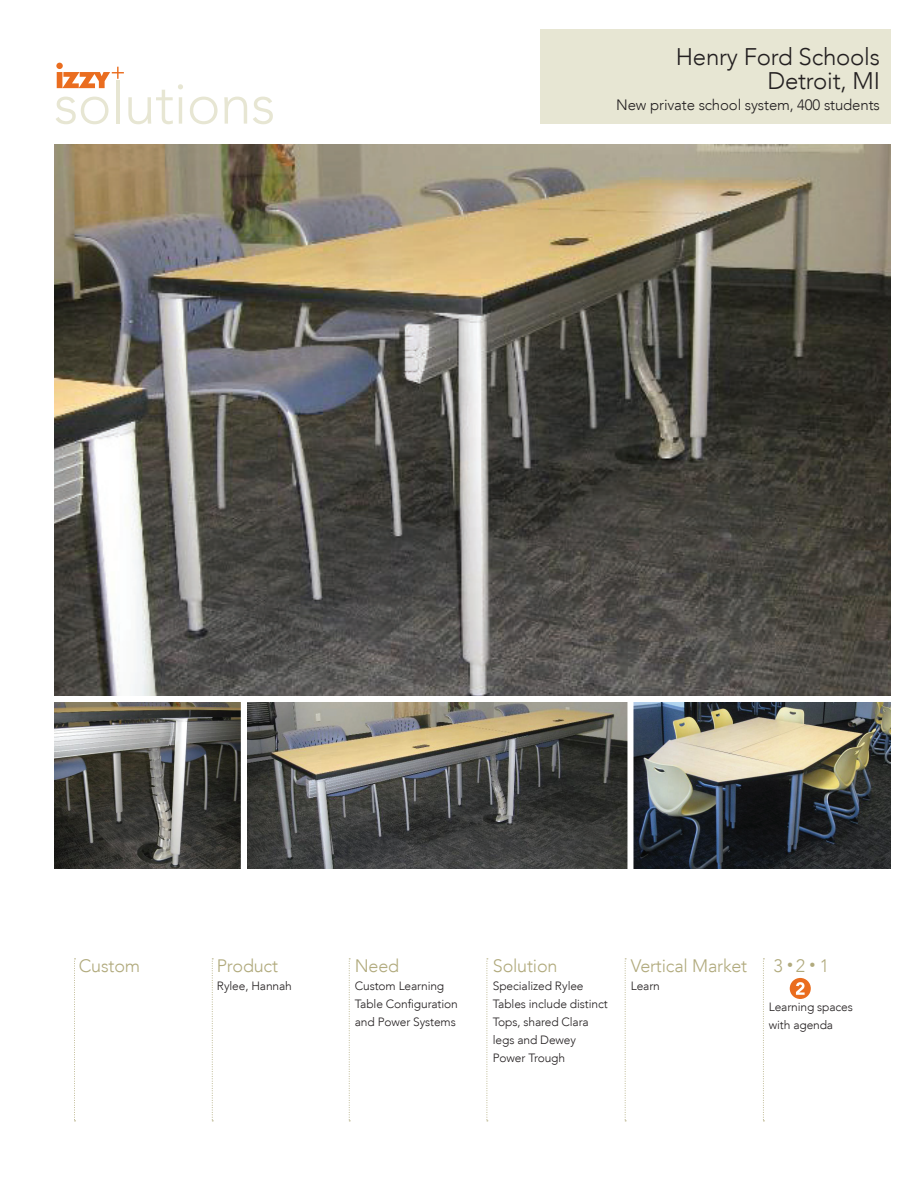
<style>
.page{position:relative;width:918px;height:1188px;background:#fff}
.page>*{position:absolute;margin:0;border:0;box-sizing:border-box;transform-origin:0 0}
.t1{font:300 57px "Avenir LT";letter-spacing:-.01em;color:#e7e6d3}
.t2{font:300 24px/24px "Avenir LT";letter-spacing:-.01em;color:#231f20;text-align:right}
.t3{font:300 18px "Avenir LT";letter-spacing:-.01em;color:#b1aa7d}
.t4{font:300 15px "Avenir LT";letter-spacing:-.01em;color:#231f20}
.t5{font:300 12px/18px "Avenir LT";letter-spacing:-.01em;color:#231f20}
</style>
<div class="page">
<svg style="left:56px;top:63px;width:68px;height:25px"></svg>
<div style="left:540px;top:29px;width:351px;height:95px;background:#e7e6d3"></div>
<svg style="left:74px;top:958px;width:2px;height:163px"></svg>
<svg style="left:212px;top:958px;width:1px;height:163px"></svg>
<svg style="left:349px;top:958px;width:1px;height:163px"></svg>
<svg style="left:487px;top:958px;width:1px;height:163px"></svg>
<svg style="left:625px;top:958px;width:1px;height:163px"></svg>
<svg style="left:763px;top:958px;width:1px;height:163px"></svg>
<img style="left:54px;top:145px;width:837px;height:551px">
<img style="left:54px;top:702px;width:187px;height:167px">
<img style="left:248px;top:702px;width:379px;height:167px">
<img style="left:633px;top:702px;width:258px;height:167px">
<div style="left:790px;top:978px;width:21px;height:21px;background:#ea6d1f;border-radius:50%"></div>
<svg style="left:796px;top:982px;width:9px;height:13px"></svg>
<h1 class="t1" style="left:54px;top:70px;width:223px">solutions</h1>
<h2 class="t2" style="left:676px;top:45px;width:206px">Henry Ford Schools<br>Detroit, MI</h2>
<p class="t4" style="left:616px;top:96px;width:265px">New private school system, 400 students</p>
<h3 class="t3" style="left:79px;top:956px;width:63px">Custom</h3>
<h3 class="t3" style="left:217px;top:956px;width:63px">Product</h3>
<p class="t5" style="left:217px;top:977px;width:77px">Rylee, Hannah</p>
<h3 class="t3" style="left:355px;top:956px;width:46px">Need</h3>
<p class="t5" style="left:355px;top:977px;width:105px">Custom Learning<br>Table Configuration and Power Systems</p>
<h3 class="t3" style="left:493px;top:956px;width:66px">Solution</h3>
<p class="t5" style="left:493px;top:977px;width:116px">Specialized Rylee<br>Tables include distinct<br>Tops, shared Clara legs and Dewey<br>Power Trough</p>
<h3 class="t3" style="left:631px;top:956px;width:118px">Vertical Market</h3>
<p class="t5" style="left:631px;top:977px;width:31px">Learn</p>
<h3 class="t3" style="left:773px;top:956px;width:57px">3 <sup>•</sup>2 <sup>•</sup> 1</h3>
<p class="t5" style="left:769px;top:998px;width:86px">Learning spaces with agenda</p>
</div>
